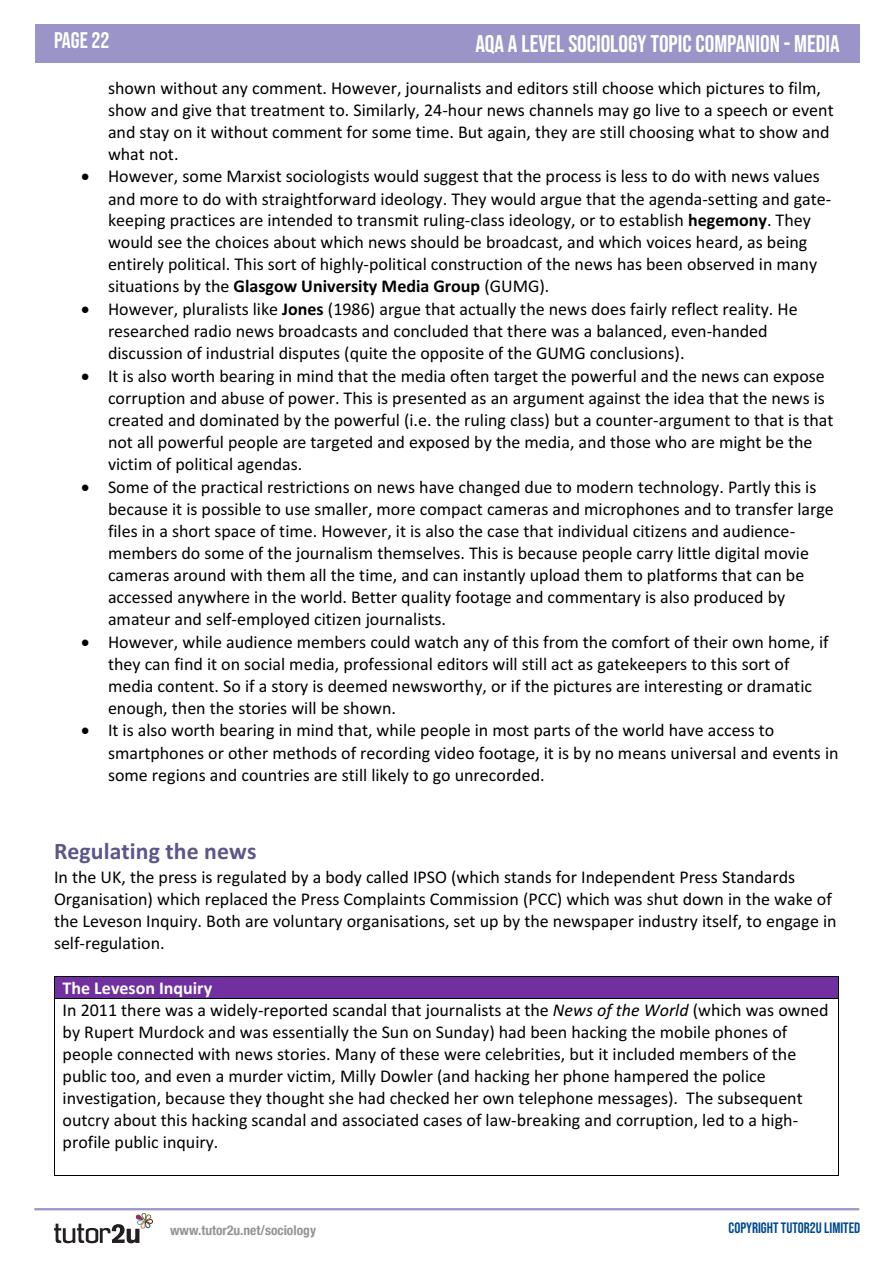
<style>
.page{position:relative;width:893px;height:1263px;background:#fff}
.page>*{position:absolute;margin:0;border:0;box-sizing:border-box;transform-origin:0 0}
.t1{font:24px "Bebas Neue";color:#fff}
.t2{font:700 23.7px "Calibri";letter-spacing:.005em;color:#5c568a}
.t3{font:22.5px "Bebas Neue";color:#fff}
.t4{font:18px/22px "Calibri";color:#000}
.t5{font:15px "Bebas Neue";color:#01498e}
.t6{font:700 condensed 13.5px "Helvetica Neue";color:#939598}
.s1{font-weight:700}
.s2{font-weight:700;color:#fff}
.s3{font-style:italic}
</style>
<div class="page">
<hr style="left:34px;top:1208px;width:825px;height:2px;background:#9a94c8">
<div style="left:35px;top:24px;width:825px;height:38px;background:#9a94c8"></div>
<svg style="left:54px;top:1213px;width:99px;height:30px"></svg>
<div style="left:55px;top:976px;width:783px;height:22px;background:#7030a0"></div>
<hr style="left:55px;top:976px;width:783px;height:1px;background:#000">
<svg style="left:54px;top:976px;width:1px;height:23px"></svg>
<hr style="left:55px;top:998px;width:783px;height:1px;background:#000">
<svg style="left:838px;top:976px;width:1px;height:23px"></svg>
<hr style="left:54px;top:999px;width:1px;height:176px;background:#000">
<hr style="left:55px;top:1175px;width:783px;height:1px;background:#000">
<hr style="left:838px;top:999px;width:1px;height:176px;background:#000">
<p class="t3" style="left:54px;top:28px;width:57px">PAGE 22</p>
<h1 class="t1" style="left:475px;top:30px;width:366px">AQA A LEVEL SOCIOLOGY TOPIC COMPANION - MEDIA</h1>
<p class="t4" style="left:108px;top:76px;width:727px">shown without any comment. However, journalists and editors still choose which pictures to film, show and give that treatment to. Similarly, 24-hour news channels may go live to a speech or event and stay on it without comment for some time. But again, they are still choosing what to show and what not.</p>
<p class="t4" style="left:108px;top:165px;width:725px;text-indent:-27px">• However, some Marxist sociologists would suggest that the process is less to do with news values and more to do with straightforward ideology. They would argue that the agenda-setting and gate&shy;keeping practices are intended to transmit ruling-class ideology, or to establish <span class="s1">hegemony</span>. They would see the choices about which news should be broadcast, and which voices heard, as being entirely political. This sort of highly-political construction of the news has been observed in many situations by the <span class="s1">Glasgow University Media Group</span> (GUMG).</p>
<p class="t4" style="left:108px;top:297px;width:691px;text-indent:-27px">• However, pluralists like <span class="s1">Jones</span> (1986) argue that actually the news does fairly reflect reality. He researched radio news broadcasts and concluded that there was a balanced, even-handed discussion of industrial disputes (quite the opposite of the GUMG conclusions).</p>
<p class="t4" style="left:108px;top:364px;width:727px;text-indent:-27px">• It is also worth bearing in mind that the media often target the powerful and the news can expose corruption and abuse of power. This is presented as an argument against the idea that the news is created and dominated by the powerful (i.e. the ruling class) but a counter-argument to that is that not all powerful people are targeted and exposed by the media, and those who are might be the victim of political agendas.</p>
<p class="t4" style="left:108px;top:475px;width:727px;text-indent:-27px">• Some of the practical restrictions on news have changed due to modern technology. Partly this is because it is possible to use smaller, more compact cameras and microphones and to transfer large files in a short space of time. However, it is also the case that individual citizens and audience&shy;members do some of the journalism themselves. This is because people carry little digital movie cameras around with them all the time, and can instantly upload them to platforms that can be accessed anywhere in the world. Better quality footage and commentary is also produced by amateur and self-employed citizen journalists.</p>
<p class="t4" style="left:108px;top:630px;width:722px;text-indent:-27px">• However, while audience members could watch any of this from the comfort of their own home, if they can find it on social media, professional editors will still act as gatekeepers to this sort of media content. So if a story is deemed newsworthy, or if the pictures are interesting or dramatic enough, then the stories will be shown.</p>
<p class="t4" style="left:108px;top:719px;width:732px;text-indent:-27px">• It is also worth bearing in mind that, while people in most parts of the world have access to smartphones or other methods of recording video footage, it is by no means universal and events in some regions and countries are still likely to go unrecorded.</p>
<p class="t2" style="left:54px;top:835px;width:204px">Regulating the news</p>
<p class="t4" style="left:54px;top:866px;width:784px">In the UK, the press is regulated by a body called IPSO (which stands for Independent Press Standards Organisation) which replaced the Press Complaints Commission (PCC) which was shut down in the wake of the Leveson Inquiry. Both are voluntary organisations, set up by the newspaper industry itself, to engage in self-regulation.</p>
<p class="t4" style="left:63px;top:976px;width:767px"><span class="s2">The Leveson Inquiry<br></span>In 2011 there was a widely-reported scandal that journalists at the <span class="s3">News of the World</span> (which was owned by Rupert Murdock and was essentially the Sun on Sunday) had been hacking the mobile phones of people connected with news stories. Many of these were celebrities, but it included members of the public too, and even a murder victim, Milly Dowler (and hacking her phone hampered the police investigation, because they thought she had checked her own telephone messages). The subsequent outcry about this hacking scandal and associated cases of law-breaking and corruption, led to a high&shy;profile public inquiry.</p>
<p class="t6" style="left:170px;top:1219px;width:147px">www.tutor2u.net/sociology</p>
<p class="t5" style="left:729px;top:1219px;width:133px">COPYRIGHT TUTOR2U LIMITED</p>
</div>
